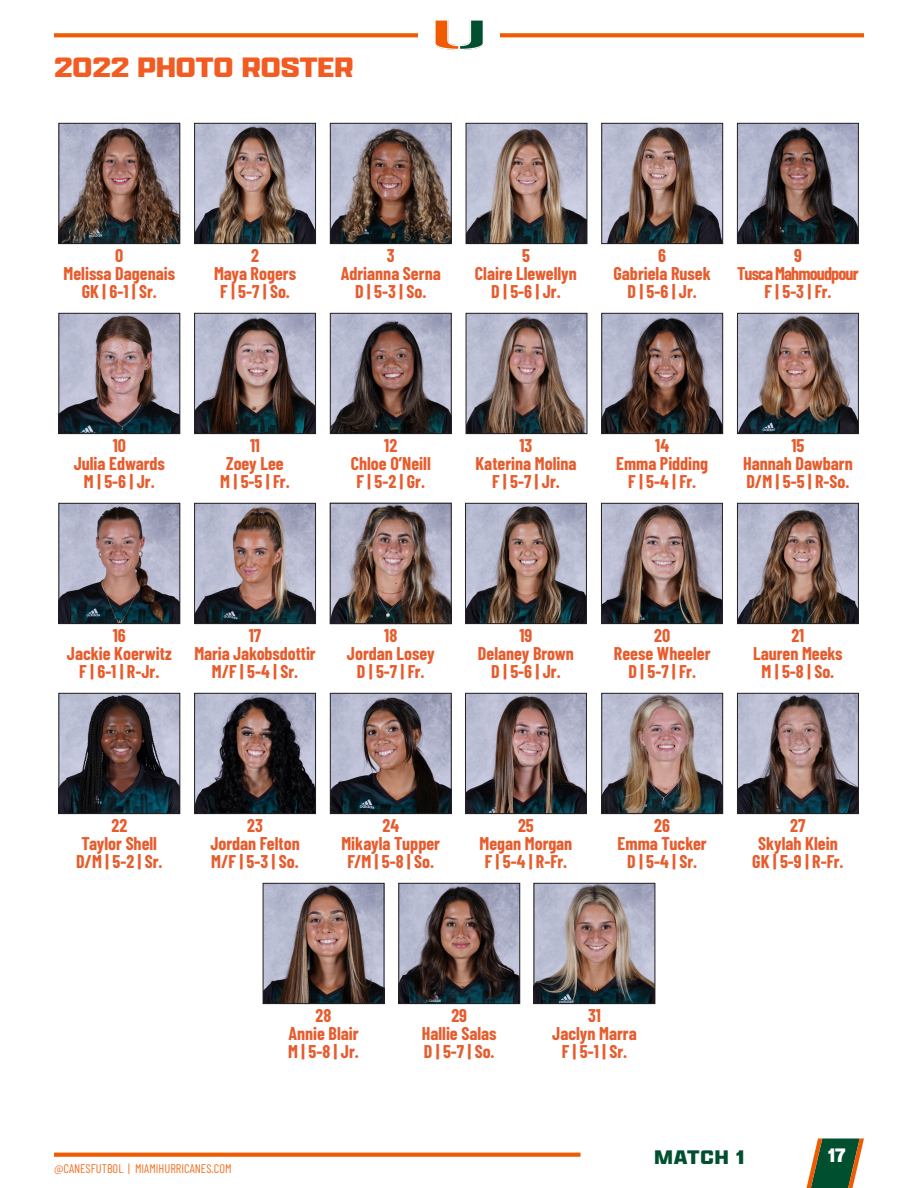
<style>
.page{position:relative;width:918px;height:1188px;background:#fff}
.page>*{position:absolute;margin:0;border:0;box-sizing:border-box;transform-origin:0 0}
.t1{font:900 30px "Apotek";color:#f25b21;scale:1.15 1}
.t2{font:900 21px "Apotek";letter-spacing:.04em;color:#005030;scale:1.15 1}
.t3{font:900 20.85px "Apotek";color:#fff}
.t4{font:700 18px "Barlow Condensed";color:#e75c2d}
.t5{font:700 18px "Barlow Condensed";letter-spacing:-.045em;color:#e75c2d}
.t6{font:12.45px "Barlow Condensed";color:#f37123}
</style>
<div class="page">
<svg style="left:54px;top:1153px;width:527px;height:4px;background:#f0630e"></svg>
<svg style="left:806px;top:1138px;width:58px;height:50px"></svg>
<svg style="left:54px;top:33px;width:364px;height:4px"></svg>
<svg style="left:500px;top:33px;width:364px;height:4px"></svg>
<img style="left:435px;top:20px;width:48px;height:30px">
<img style="left:61px;top:125px;width:117px;height:117px">
<div style="left:59px;top:123px;width:121px;height:121px;border:1px solid #231f20"></div>
<img style="left:61px;top:315px;width:117px;height:117px">
<div style="left:59px;top:313px;width:121px;height:121px;border:1px solid #231f20"></div>
<img style="left:61px;top:505px;width:117px;height:117px">
<div style="left:59px;top:503px;width:121px;height:121px;border:1px solid #231f20"></div>
<img style="left:739px;top:505px;width:118px;height:117px">
<div style="left:737px;top:503px;width:122px;height:121px;border:1px solid #231f20"></div>
<img style="left:739px;top:695px;width:118px;height:117px">
<div style="left:737px;top:693px;width:122px;height:121px;border:1px solid #231f20"></div>
<img style="left:196px;top:125px;width:118px;height:117px">
<div style="left:194px;top:123px;width:122px;height:121px;border:1px solid #231f20"></div>
<img style="left:196px;top:315px;width:118px;height:117px">
<div style="left:194px;top:313px;width:122px;height:121px;border:1px solid #231f20"></div>
<img style="left:196px;top:505px;width:118px;height:117px">
<div style="left:194px;top:503px;width:122px;height:121px;border:1px solid #231f20"></div>
<img style="left:61px;top:695px;width:117px;height:117px">
<div style="left:59px;top:693px;width:121px;height:121px;border:1px solid #231f20"></div>
<img style="left:332px;top:125px;width:117px;height:117px">
<div style="left:330px;top:123px;width:121px;height:121px;border:1px solid #231f20"></div>
<img style="left:332px;top:315px;width:117px;height:117px">
<div style="left:330px;top:313px;width:121px;height:121px;border:1px solid #231f20"></div>
<img style="left:332px;top:505px;width:117px;height:117px">
<img style="left:196px;top:695px;width:118px;height:117px">
<div style="left:194px;top:693px;width:122px;height:121px;border:1px solid #231f20"></div>
<img style="left:468px;top:125px;width:117px;height:117px">
<div style="left:466px;top:123px;width:121px;height:121px;border:1px solid #231f20"></div>
<img style="left:468px;top:315px;width:117px;height:117px">
<div style="left:466px;top:313px;width:121px;height:121px;border:1px solid #231f20"></div>
<div style="left:330px;top:503px;width:121px;height:121px;border:1px solid #231f20"></div>
<img style="left:332px;top:695px;width:117px;height:117px">
<div style="left:330px;top:693px;width:121px;height:121px;border:1px solid #231f20"></div>
<img style="left:604px;top:125px;width:117px;height:117px">
<div style="left:602px;top:123px;width:121px;height:121px;border:1px solid #231f20"></div>
<img style="left:604px;top:315px;width:117px;height:117px">
<div style="left:602px;top:313px;width:121px;height:121px;border:1px solid #231f20"></div>
<img style="left:467px;top:505px;width:118px;height:117px">
<div style="left:465px;top:503px;width:122px;height:121px;border:1px solid #231f20"></div>
<img style="left:467px;top:695px;width:118px;height:117px">
<div style="left:465px;top:693px;width:122px;height:121px;border:1px solid #231f20"></div>
<img style="left:739px;top:125px;width:118px;height:117px">
<div style="left:737px;top:123px;width:122px;height:121px;border:1px solid #231f20"></div>
<img style="left:739px;top:315px;width:118px;height:117px">
<div style="left:737px;top:313px;width:122px;height:121px;border:1px solid #231f20"></div>
<img style="left:603px;top:505px;width:118px;height:117px">
<div style="left:601px;top:503px;width:122px;height:121px;border:1px solid #231f20"></div>
<img style="left:604px;top:695px;width:117px;height:117px">
<div style="left:602px;top:693px;width:121px;height:121px;border:1px solid #231f20"></div>
<img style="left:265px;top:885px;width:117px;height:117px">
<div style="left:263px;top:883px;width:121px;height:121px;border:1px solid #231f20"></div>
<img style="left:401px;top:885px;width:117px;height:117px">
<div style="left:399px;top:883px;width:121px;height:121px;border:1px solid #231f20"></div>
<img style="left:536px;top:885px;width:117px;height:117px">
<div style="left:534px;top:883px;width:121px;height:121px;border:1px solid #231f20"></div>
<p class="t1" style="left:54px;top:48px;width:262px">2022 PHOTO ROSTER</p>
<p class="t4" style="left:115px;top:243px;width:10px">0</p>
<p class="t4" style="left:64px;top:261px;width:113px">Melissa Dagenais</p>
<p class="t4" style="left:82px;top:279px;width:77px">GK | 6-1 | Sr.</p>
<p class="t4" style="left:251px;top:243px;width:9px">2</p>
<p class="t4" style="left:214px;top:261px;width:84px">Maya Rogers</p>
<p class="t4" style="left:220px;top:279px;width:71px">F | 5-7 | So.</p>
<p class="t4" style="left:387px;top:243px;width:9px">3</p>
<p class="t4" style="left:341px;top:261px;width:101px">Adrianna Serna</p>
<p class="t4" style="left:355px;top:279px;width:73px">D | 5-3 | So.</p>
<p class="t4" style="left:522px;top:243px;width:9px">5</p>
<p class="t4" style="left:475px;top:261px;width:104px">Claire Llewellyn</p>
<p class="t4" style="left:491px;top:279px;width:71px">D | 5-6 | Jr.</p>
<p class="t4" style="left:658px;top:243px;width:9px">6</p>
<p class="t4" style="left:614px;top:261px;width:99px">Gabriela Rusek</p>
<p class="t4" style="left:628px;top:279px;width:71px">D | 5-6 | Jr.</p>
<p class="t4" style="left:794px;top:243px;width:9px">9</p>
<p class="t5" style="left:737px;top:261px;width:123px">Tusca Mahmoudpour</p>
<p class="t4" style="left:764px;top:279px;width:69px">F | 5-3 | Fr.</p>
<p class="t4" style="left:113px;top:433px;width:15px">10</p>
<p class="t4" style="left:74px;top:451px;width:93px">Julia Edwards</p>
<p class="t4" style="left:84px;top:469px;width:72px">M | 5-6 | Jr.</p>
<p class="t4" style="left:250px;top:433px;width:12px">11</p>
<p class="t4" style="left:226px;top:451px;width:59px">Zoey Lee</p>
<p class="t4" style="left:220px;top:469px;width:71px">M | 5-5 | Fr.</p>
<p class="t4" style="left:384px;top:433px;width:15px">12</p>
<p class="t4" style="left:351px;top:451px;width:82px">Chloe O’Neill</p>
<p class="t4" style="left:356px;top:469px;width:70px">F | 5-2 | Gr.</p>
<p class="t4" style="left:519px;top:433px;width:14px">13</p>
<p class="t4" style="left:475px;top:451px;width:102px">Katerina Molina</p>
<p class="t4" style="left:492px;top:469px;width:69px">F | 5-7 | Jr.</p>
<p class="t4" style="left:655px;top:433px;width:15px">14</p>
<p class="t4" style="left:616px;top:451px;width:94px">Emma Pidding</p>
<p class="t4" style="left:628px;top:469px;width:70px">F | 5-4 | Fr.</p>
<p class="t4" style="left:791px;top:433px;width:15px">15</p>
<p class="t4" style="left:743px;top:451px;width:111px">Hannah Dawbarn</p>
<p class="t4" style="left:746px;top:469px;width:105px">D/M | 5-5 | R-So.</p>
<p class="t4" style="left:113px;top:623px;width:15px">16</p>
<p class="t4" style="left:67px;top:641px;width:106px">Jackie Koerwitz</p>
<p class="t4" style="left:79px;top:659px;width:82px">F | 6-1 | R-Jr.</p>
<p class="t4" style="left:249px;top:623px;width:14px">17</p>
<p class="t4" style="left:194px;top:641px;width:123px">Maria Jakobsdottir</p>
<p class="t4" style="left:212px;top:659px;width:88px">M/F | 5-4 | Sr.</p>
<p class="t4" style="left:384px;top:623px;width:15px">18</p>
<p class="t4" style="left:347px;top:641px;width:89px">Jordan Losey</p>
<p class="t4" style="left:357px;top:659px;width:69px">D | 5-7 | Fr.</p>
<p class="t4" style="left:519px;top:623px;width:14px">19</p>
<p class="t4" style="left:478px;top:641px;width:97px">Delaney Brown</p>
<p class="t4" style="left:491px;top:659px;width:71px">D | 5-6 | Jr.</p>
<p class="t4" style="left:654px;top:623px;width:18px">20</p>
<p class="t4" style="left:614px;top:641px;width:98px">Reese Wheeler</p>
<p class="t4" style="left:628px;top:659px;width:69px">D | 5-7 | Fr.</p>
<p class="t4" style="left:792px;top:623px;width:14px">21</p>
<p class="t4" style="left:753px;top:641px;width:91px">Lauren Meeks</p>
<p class="t4" style="left:762px;top:659px;width:74px">M | 5-8 | So.</p>
<p class="t4" style="left:111px;top:813px;width:17px">22</p>
<p class="t4" style="left:82px;top:831px;width:77px">Taylor Shell</p>
<p class="t4" style="left:76px;top:849px;width:88px">D/M | 5-2 | Sr.</p>
<p class="t4" style="left:247px;top:813px;width:17px">23</p>
<p class="t4" style="left:210px;top:831px;width:91px">Jordan Felton</p>
<p class="t4" style="left:211px;top:849px;width:89px">M/F | 5-3 | So.</p>
<p class="t4" style="left:382px;top:813px;width:18px">24</p>
<p class="t4" style="left:341px;top:831px;width:100px">Mikayla Tupper</p>
<p class="t4" style="left:347px;top:849px;width:88px">F/M | 5-8 | So.</p>
<p class="t4" style="left:518px;top:813px;width:17px">25</p>
<p class="t4" style="left:480px;top:831px;width:94px">Megan Morgan</p>
<p class="t4" style="left:485px;top:849px;width:84px">F | 5-4 | R-Fr.</p>
<p class="t4" style="left:654px;top:813px;width:17px">26</p>
<p class="t4" style="left:618px;top:831px;width:91px">Emma Tucker</p>
<p class="t4" style="left:627px;top:849px;width:72px">D | 5-4 | Sr.</p>
<p class="t4" style="left:790px;top:813px;width:17px">27</p>
<p class="t4" style="left:758px;top:831px;width:81px">Skylah Klein</p>
<p class="t4" style="left:752px;top:849px;width:93px">GK | 5-9 | R-Fr.</p>
<p class="t4" style="left:316px;top:1003px;width:17px">28</p>
<p class="t4" style="left:288px;top:1021px;width:72px">Annie Blair</p>
<p class="t4" style="left:288px;top:1039px;width:72px">M | 5-8 | Jr.</p>
<p class="t4" style="left:451px;top:1003px;width:17px">29</p>
<p class="t4" style="left:422px;top:1021px;width:76px">Hallie Salas</p>
<p class="t4" style="left:424px;top:1039px;width:72px">D | 5-7 | So.</p>
<p class="t4" style="left:588px;top:1003px;width:14px">31</p>
<p class="t4" style="left:552px;top:1021px;width:86px">Jaclyn Marra</p>
<p class="t4" style="left:562px;top:1039px;width:67px">F | 5-1 | Sr.</p>
<p class="t6" style="left:54px;top:1160px;width:179px">@CANESFUTBOL | MIAMIHURRICANES.COM</p>
<p class="t2" style="left:654px;top:1144px;width:80px">MATCH 1</p>
<p class="t3" style="left:828px;top:1143px;width:19px">17</p>
</div>
